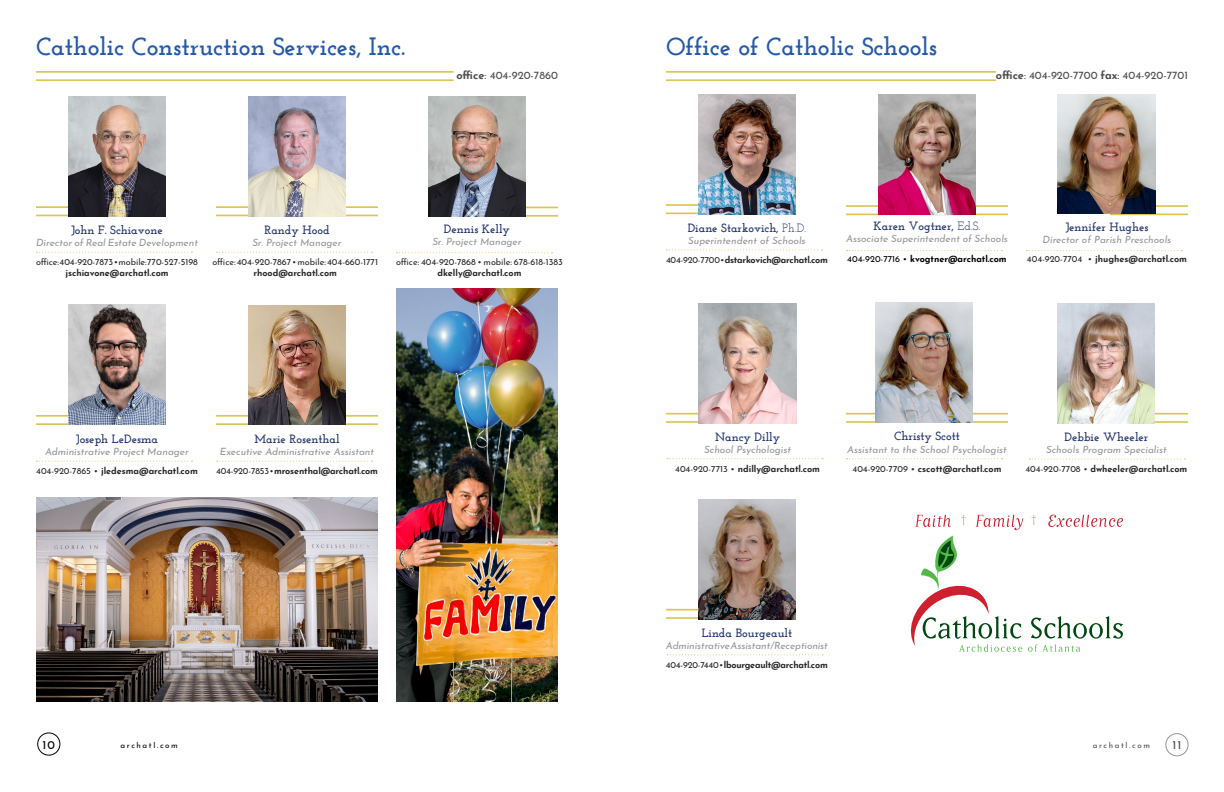
<style>
.page{position:relative;width:1224px;height:792px;background:#fff}
.page>*{position:absolute;margin:0;border:0;box-sizing:border-box;transform-origin:0 0}
.t1{font:700 25px "Josefin Slab";color:#2459a9}
.t2{font:700 12px "Josefin Slab";color:#23356f}
.t3{font:12px "Josefin Sans";color:#000}
.t4{font:12px "Josefin Sans";color:#4d4d4f}
.t5{font:11px "Josefin Sans";color:#4d4d4f}
.t6{font:italic 10px "Josefin Sans";color:#939598}
.t7{font:700 9px "Josefin Sans";color:#292829}
.t8{font:9px "Josefin Sans";color:#292829}
.t9{font:700 9px "Josefin Sans";letter-spacing:-.025em;color:#292829}
.t10{font:700 9px "Josefin Sans";letter-spacing:-.02em;color:#292829}
.t11{font:700 9px "Josefin Sans";color:#000}
.t12{font:8px "Josefin Sans";letter-spacing:.2em;color:#000}
.t13{font:8px "Josefin Sans";letter-spacing:.2em;color:#4d4d4f}
.s1{font-weight:700}
.s2{font-weight:400}
</style>
<div class="page">
<svg style="left:216px;top:252px;width:157px;height:1px"></svg>
<hr style="left:36px;top:415px;width:78px;height:2px;background:#dbc553">
<hr style="left:36px;top:423px;width:78px;height:2px;background:#dbc553">
<hr style="left:36px;top:206px;width:78px;height:2px;background:#dbc553">
<hr style="left:36px;top:215px;width:78px;height:1px;background:#dbc553">
<svg style="left:36px;top:252px;width:157px;height:1px"></svg>
<hr style="left:480px;top:207px;width:78px;height:1px;background:#dbc553">
<hr style="left:480px;top:215px;width:78px;height:2px;background:#dbc553">
<hr style="left:216px;top:206px;width:162px;height:2px;background:#dbc553">
<hr style="left:216px;top:215px;width:162px;height:1px;background:#dbc553">
<svg style="left:396px;top:252px;width:157px;height:1px"></svg>
<hr style="left:36px;top:71px;width:418px;height:2px;background:#dbc553">
<hr style="left:36px;top:79px;width:418px;height:2px;background:#dbc553">
<img style="left:69px;top:305px;width:97px;height:120px">
<svg style="left:36px;top:461px;width:157px;height:1px"></svg>
<hr style="left:216px;top:415px;width:162px;height:2px;background:#dbc553">
<hr style="left:216px;top:423px;width:162px;height:2px;background:#dbc553">
<hr style="left:666px;top:413px;width:78px;height:2px;background:#dbc553">
<hr style="left:666px;top:421px;width:78px;height:2px;background:#dbc553">
<svg style="left:846px;top:458px;width:157px;height:1px"></svg>
<hr style="left:846px;top:413px;width:162px;height:2px;background:#dbc553">
<hr style="left:846px;top:421px;width:162px;height:2px;background:#dbc553">
<hr style="left:1110px;top:413px;width:78px;height:2px;background:#dbc553">
<hr style="left:1110px;top:421px;width:78px;height:2px;background:#dbc553">
<hr style="left:666px;top:204px;width:78px;height:2px;background:#dbc553">
<hr style="left:666px;top:213px;width:78px;height:1px;background:#dbc553">
<svg style="left:666px;top:250px;width:157px;height:1px"></svg>
<hr style="left:666px;top:71px;width:330px;height:2px;background:#dbc553">
<hr style="left:666px;top:79px;width:330px;height:2px;background:#dbc553">
<hr style="left:846px;top:205px;width:162px;height:2px;background:#dbc553">
<hr style="left:846px;top:214px;width:162px;height:1px;background:#dbc553">
<hr style="left:1110px;top:205px;width:78px;height:2px;background:#dbc553">
<hr style="left:1110px;top:214px;width:78px;height:1px;background:#dbc553">
<svg style="left:846px;top:250px;width:157px;height:1px"></svg>
<svg style="left:1026px;top:250px;width:157px;height:1px"></svg>
<svg style="left:910px;top:515px;width:213px;height:137px"></svg>
<hr style="left:666px;top:609px;width:78px;height:2px;background:#dbc553">
<hr style="left:666px;top:617px;width:78px;height:2px;background:#dbc553">
<img style="left:699px;top:303px;width:97px;height:120px">
<svg style="left:1030px;top:458px;width:155px;height:1px"></svg>
<img style="left:1057px;top:303px;width:97px;height:120px">
<svg style="left:667px;top:654px;width:156px;height:1px"></svg>
<svg style="left:667px;top:458px;width:156px;height:1px"></svg>
<img style="left:698px;top:94px;width:98px;height:120px">
<img style="left:878px;top:94px;width:98px;height:120px">
<img style="left:875px;top:303px;width:98px;height:120px">
<img style="left:68px;top:97px;width:98px;height:119px">
<img style="left:248px;top:97px;width:98px;height:119px">
<img style="left:428px;top:97px;width:98px;height:119px">
<img style="left:1058px;top:94px;width:97px;height:120px">
<img style="left:698px;top:500px;width:97px;height:120px">
<img style="left:396px;top:288px;width:162px;height:413px">
<img style="left:36px;top:497px;width:342px;height:204px">
<img style="left:248px;top:305px;width:98px;height:120px">
<svg style="left:216px;top:461px;width:157px;height:1px"></svg>
<div style="left:37px;top:733px;width:23px;height:22px;border:1px solid #000;border-radius:50%"></div>
<div style="left:1166px;top:733px;width:22px;height:23px;border:1px solid #939598;border-radius:50%"></div>
<h1 class="t1" style="left:36px;top:31px;width:371px">Catholic Construction Services, Inc.</h1>
<h1 class="t1" style="left:666px;top:31px;width:273px">Office of Catholic Schools</h1>
<p class="t5" style="left:456px;top:66px;width:103px"><span class="s1">office</span>: 404-920-7860</p>
<p class="t5" style="left:996px;top:66px;width:194px"><span class="s1">office</span>: 404-920-7700 <span class="s1">fax</span>: 404-920-7701</p>
<p class="t2" style="left:71px;top:223px;width:93px">John F. Schiavone</p>
<p class="t6" style="left:36px;top:234px;width:164px">Director of Real Estate Development</p>
<p class="t8" style="left:36px;top:254px;width:163px">office: 404-920-7873 • mobile: 770-527-5198</p>
<p class="t7" style="left:65px;top:265px;width:105px">jschiavone@archatl.com</p>
<p class="t2" style="left:264px;top:223px;width:67px">Randy Hood</p>
<p class="t6" style="left:252px;top:234px;width:91px">Sr. Project Manager</p>
<p class="t8" style="left:212px;top:254px;width:167px">office: 404-920-7867 • mobile: 404-660-1771</p>
<p class="t7" style="left:253px;top:265px;width:85px">rhood@archatl.com</p>
<p class="t2" style="left:444px;top:222px;width:68px">Dennis Kelly</p>
<p class="t6" style="left:432px;top:233px;width:91px">Sr. Project Manager</p>
<p class="t8" style="left:396px;top:254px;width:169px">office: 404-920-7868 • mobile: 678-618-1383</p>
<p class="t7" style="left:438px;top:265px;width:85px">dkelly@archatl.com</p>
<p class="t2" style="left:688px;top:221px;width:120px">Diane Starkovich, <span class="s2">Ph.D.</span></p>
<p class="t6" style="left:688px;top:232px;width:119px">Superintendent of Schools</p>
<p class="t9" style="left:666px;top:252px;width:164px"><span class="s2">404-920-7700 •</span> dstarkovich@archatl.com</p>
<p class="t2" style="left:874px;top:219px;width:108px">Karen Vogtner, <span class="s2">Ed.S.</span></p>
<p class="t6" style="left:846px;top:230px;width:164px">Associate Superintendent of Schools</p>
<p class="t11" style="left:847px;top:251px;width:161px"><span class="s2">404-920-7716 •</span> kvogtner@archatl.com</p>
<p class="t2" style="left:1065px;top:220px;width:85px">Jennifer Hughes</p>
<p class="t6" style="left:1043px;top:232px;width:130px">Director of Parish Preschools</p>
<p class="t7" style="left:1027px;top:251px;width:162px"><span class="s2">404-920-7704 •</span> jhughes@archatl.com</p>
<p class="t2" style="left:76px;top:432px;width:84px">Joseph LeDesma</p>
<p class="t6" style="left:45px;top:443px;width:145px">Administrative Project Manager</p>
<p class="t7" style="left:36px;top:463px;width:163px"><span class="s2">404-920-7865 •</span> jledesma@archatl.com</p>
<p class="t2" style="left:254px;top:432px;width:87px">Marie Rosenthal</p>
<p class="t6" style="left:220px;top:443px;width:156px">Executive Administrative Assistant</p>
<p class="t7" style="left:216px;top:463px;width:164px"><span class="s2">404-920-7853 •</span> mrosenthal@archatl.com</p>
<p class="t2" style="left:715px;top:430px;width:67px">Nancy Dilly</p>
<p class="t6" style="left:704px;top:441px;width:88px">School Psychologist</p>
<p class="t7" style="left:675px;top:461px;width:146px"><span class="s2">404-920-7713 •</span> ndilly@archatl.com</p>
<p class="t2" style="left:894px;top:429px;width:67px">Christy Scott</p>
<p class="t6" style="left:847px;top:441px;width:161px">Assistant to the School Psychologist</p>
<p class="t7" style="left:853px;top:460px;width:150px"><span class="s2">404-920-7709 •</span> cscott@archatl.com</p>
<p class="t2" style="left:1064px;top:430px;width:85px">Debbie Wheeler</p>
<p class="t6" style="left:1046px;top:441px;width:122px">Schools Program Specialist</p>
<p class="t7" style="left:1025px;top:461px;width:164px"><span class="s2">404-920-7708 •</span> dwheeler@archatl.com</p>
<p class="t2" style="left:702px;top:626px;width:92px">Linda Bourgeault</p>
<p class="t6" style="left:666px;top:638px;width:164px">Administrative Assistant/Receptionist</p>
<p class="t10" style="left:666px;top:657px;width:163px"><span class="s2">404-920-7440 •</span> lbourgeault@archatl.com</p>
<p class="t3" style="left:43px;top:734px;width:14px">10</p>
<p class="t12" style="left:121px;top:738px;width:59px">archatl.com</p>
<p class="t13" style="left:1093px;top:738px;width:59px">archatl.com</p>
<p class="t4" style="left:1172px;top:735px;width:11px">11</p>
</div>
